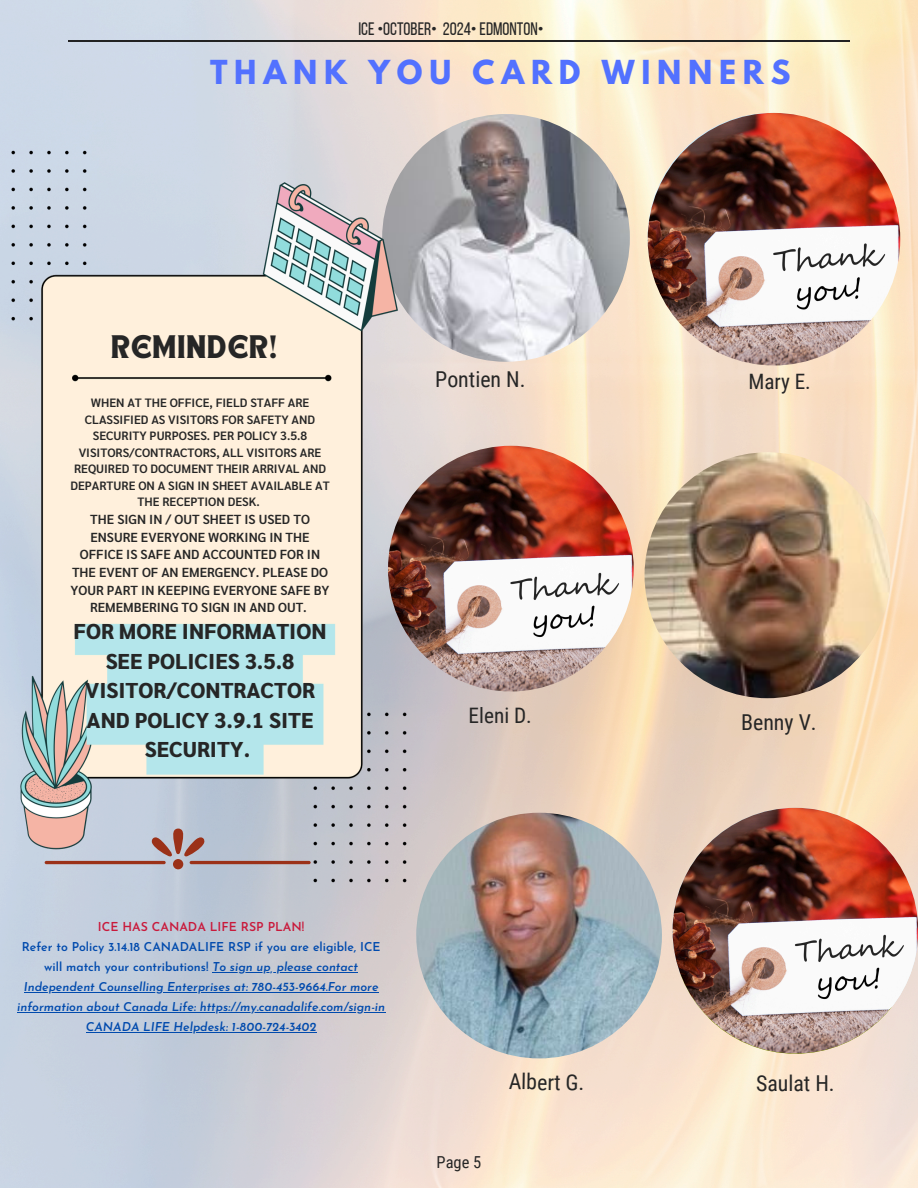
<style>
.page{position:relative;width:918px;height:1188px;background:#fff}
.page>*{position:absolute;margin:0;border:0;box-sizing:border-box;transform-origin:0 0}
.t1{font:700 29.25px "League Spartan";letter-spacing:.23em;color:#5271ff}
.t2{font:23.55px "TANHEADLINE";letter-spacing:.05em;color:#262626}
.t3{font:21.9px "Roboto Condensed";color:#262626}
.t4{font:800 21.45px/29.5px "Sarabun";color:#262626;text-align:center}
.t5{font:21.3px "Roboto Condensed";color:#262626}
.t6{font:21.15px "Roboto Condensed";color:#262626}
.t7{font:18px "Bebas Neue";color:#262626}
.t8{font:16.5px "Roboto Condensed";color:#262626}
.t9{font:600 13.05px/17.7px "Sarabun";color:#262626;text-align:center}
.t10{font:600 12.3px "Josefin Sans";color:#c9193b}
.t11{font:italic 600 12.15px/20px "Josefin Sans";color:#004aad;text-align:center}
.t12{font:600 12.15px/20px "Josefin Sans";color:#004aad;text-align:center}
.t13{font:600 12px/16.5px "Sarabun";color:#262626;text-align:center}
.s1{font-style:italic}
</style>
<div class="page">
<img style="left:0;top:0;width:918px;height:1188px">
<hr style="left:68px;top:41px;width:782px;height:1px;background:#222">
<img style="left:416px;top:813px;width:246px;height:245px;border-radius:50%">
<img style="left:382px;top:114px;width:248px;height:248px;border-radius:50%">
<img style="left:645px;top:452px;width:245px;height:246px;border-radius:50%">
<img style="left:0;top:149px;width:408px;height:736px">
<img style="left:388px;top:446px;width:246px;height:245px;border-radius:50%">
<img style="left:673px;top:808px;width:245px;height:246px;border-radius:50%">
<hr style="left:212px;top:972px;width:146px;height:1px;background:#004aad">
<hr style="left:24px;top:992px;width:355px;height:1px;background:#004aad">
<hr style="left:17px;top:1012px;width:368px;height:1px;background:#004aad">
<hr style="left:86px;top:1032px;width:231px;height:1px;background:#004aad">
<img style="left:648px;top:113px;width:252px;height:252px;border-radius:50%">
<h5 class="t7" style="left:358px;top:22px;width:187px">ICE •OCTOBER• 2024• EDMONTON•</h5>
<p class="t1" style="left:210px;top:58px;width:582px">THANK YOU CARD WINNERS</p>
<p class="t2" style="left:111px;top:334px;width:167px">REMINDER!</p>
<p class="t13" style="left:70px;top:394px;width:261px">WHEN AT THE OFFICE, FIELD STAFF ARE CLASSIFIED AS VISITORS FOR SAFETY AND SECURITY PURPOSES. PER POLICY 3.5.8<br>VISITORS/CONTRACTORS, ALL VISITORS ARE REQUIRED TO DOCUMENT THEIR ARRIVAL AND DEPARTURE ON A SIGN IN SHEET AVAILABLE AT THE RECEPTION DESK.</p>
<p class="t9" style="left:71px;top:510px;width:261px">THE SIGN IN / OUT SHEET IS USED TO ENSURE EVERYONE WORKING IN THE OFFICE IS SAFE AND ACCOUNTED FOR IN THE EVENT OF AN EMERGENCY. PLEASE DO YOUR PART IN KEEPING EVERYONE SAFE BY REMEMBERING TO SIGN IN AND OUT.</p>
<h3 class="t4" style="left:74px;top:616px;width:255px">FOR MORE INFORMATION<br>SEE POLICIES 3.5.8<br>VISITOR/CONTRACTOR<br>AND POLICY 3.9.1 SITE<br>SECURITY.</h3>
<p class="t3" style="left:435px;top:367px;width:92px">Pontien N.</p>
<p class="t5" style="left:469px;top:703px;width:65px">Eleni D.</p>
<h3 class="t6" style="left:748px;top:370px;width:64px">Mary E.</h3>
<h3 class="t3" style="left:741px;top:710px;width:77px">Benny V.</h3>
<p class="t10" style="left:98px;top:922px;width:208px">ICE HAS CANADA LIFE RSP PLAN!</p>
<p class="t12" style="left:22px;top:938px;width:360px">Refer to Policy 3.14.18 CANADALIFE RSP if you are eligible, ICE will match your contributions! <span class="s1">To sign up, please contact</span></p>
<h3 class="t11" style="left:24px;top:978px;width:356px">Independent Counselling Enterprises at: 780-453-9664.For more</h3>
<h6 class="t11" style="left:17px;top:998px;width:370px">information about Canada Life: https://my.canadalife.com/sign-in<br>CANADA LIFE Helpdesk: 1-800-724-3402</h6>
<h4 class="t8" style="left:437px;top:1153px;width:46px">Page 5</h4>
<h3 class="t3" style="left:509px;top:1069px;width:77px;rotate:1deg">Albert G.</h3>
<p class="t3" style="left:756px;top:1070px;width:80px">Saulat H.</p>
</div>
